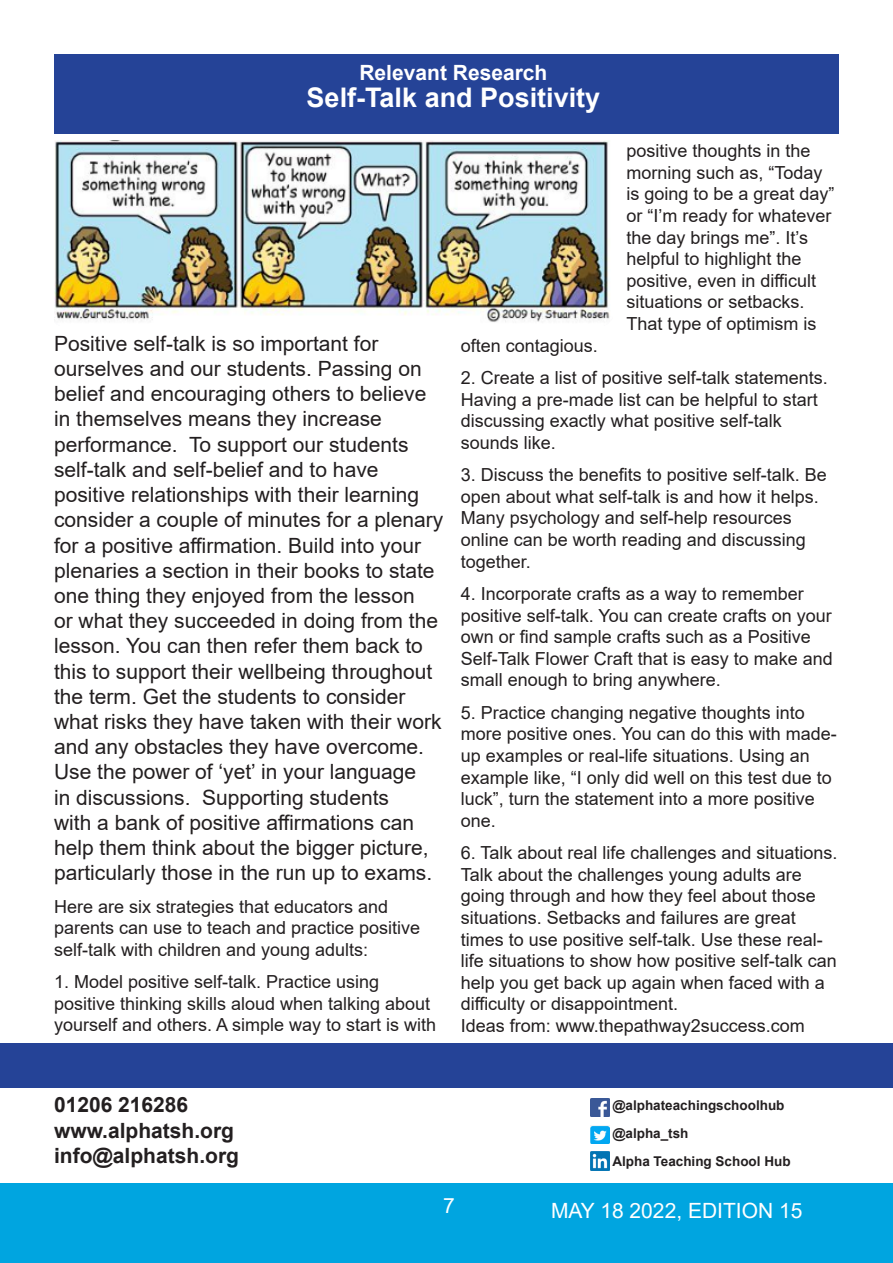
<style>
.page{position:relative;width:893px;height:1263px;background:#fff}
.page>*{position:absolute;margin:0;border:0;box-sizing:border-box;transform-origin:0 0}
.t1{font:700 27px "Arial";color:#fff}
.t2{font:21px/25.2px "Arial";color:#231f20}
.t3{font:700 21px "Arial";color:#231f20}
.t4{font:21px "Arial";color:#fff}
.t5{font:700 21px "Arial";color:#fff}
.t6{font:18px/21.6px "Arial";color:#231f20}
.t7{font:700 13.5px "Arial";color:#231f20}
</style>
<div class="page">
<div style="left:0;top:1183px;width:893px;height:80px;background:#00a5e0"></div>
<div style="left:54px;top:54px;width:785px;height:79px;background:#254397"></div>
<img style="left:590px;top:1098px;width:20px;height:19px">
<img style="left:590px;top:1125px;width:20px;height:18px">
<img style="left:590px;top:1152px;width:20px;height:18px">
<div style="left:0;top:1043px;width:893px;height:44px;background:#254397"></div>
<img style="left:54px;top:141px;width:556px;height:181px">
<p class="t5" style="left:359px;top:58px;width:189px">Relevant Research</p>
<p class="t1" style="left:307px;top:79px;width:295px">Self-Talk and Positivity</p>
<p class="t2" style="left:54px;top:331px;width:391px">Positive self-talk is so important for ourselves and our students. Passing on belief and encouraging others to believe in themselves means they increase performance. To support our students self-talk and self-belief and to have positive relationships with their learning consider a couple of minutes for a plenary for a positive affirmation. Build into your plenaries a section in their books to state one thing they enjoyed from the lesson<br>or what they succeeded in doing from the lesson. You can then refer them back to this to support their wellbeing throughout the term. Get the students to consider what risks they have taken with their work and any obstacles they have overcome.<br>Use the power of ‘yet’ in your language<br>in discussions. Supporting students<br>with a bank of positive affirmations can help them think about the bigger picture, particularly those in the run up to exams.</p>
<p class="t6" style="left:54px;top:895px;width:368px">Here are six strategies that educators and parents can use to teach and practice positive self-talk with children and young adults:</p>
<p class="t6" style="left:54px;top:971px;width:384px">1. Model positive self-talk. Practice using positive thinking skills aloud when talking about yourself and others. A simple way to start is with</p>
<p class="t6" style="left:626px;top:140px;width:210px">positive thoughts in the morning such as, “Today is going to be a great day” or “I’m ready for whatever the day brings me”. It’s helpful to highlight the positive, even in difficult situations or setbacks.<br>That type of optimism is</p>
<p class="t6" style="left:461px;top:334px;width:139px">often contagious.</p>
<p class="t6" style="left:461px;top:367px;width:369px">2. Create a list of positive self-talk statements.<br>Having a pre-made list can be helpful to start discussing exactly what positive self-talk sounds like.</p>
<p class="t6" style="left:461px;top:464px;width:368px">3. Discuss the benefits to positive self-talk. Be open about what self-talk is and how it helps.<br>Many psychology and self-help resources online can be worth reading and discussing together.</p>
<p class="t6" style="left:461px;top:583px;width:374px">4. Incorporate crafts as a way to remember positive self-talk. You can create crafts on your own or find sample crafts such as a Positive Self-Talk Flower Craft that is easy to make and small enough to bring anywhere.</p>
<p class="t6" style="left:461px;top:702px;width:378px">5. Practice changing negative thoughts into more positive ones. You can do this with made&shy;up examples or real-life situations. Using an example like, “I only did well on this test due to luck”, turn the statement into a more positive one.</p>
<p class="t6" style="left:461px;top:842px;width:378px">6. Talk about real life challenges and situations.<br>Talk about the challenges young adults are going through and how they feel about those situations. Setbacks and failures are great times to use positive self-talk. Use these real&shy;life situations to show how positive self-talk can help you get back up again when faced with a difficulty or disappointment.</p>
<p class="t6" style="left:461px;top:1015px;width:346px">Ideas from: www.thepathway2success.com</p>
<p class="t3" style="left:54px;top:1090px;width:136px">01206 216286</p>
<p class="t3" style="left:54px;top:1115px;width:182px">www.alphatsh.org</p>
<p class="t3" style="left:54px;top:1141px;width:186px">info@alphatsh.org</p>
<p class="t7" style="left:612px;top:1096px;width:174px">@alphateachingschoolhub</p>
<p class="t7" style="left:612px;top:1123px;width:78px">@alpha_tsh</p>
<p class="t7" style="left:612px;top:1151px;width:180px">Alpha Teaching School Hub</p>
<p class="t4" style="left:443px;top:1191px;width:13px">7</p>
<p class="t4" style="left:551px;top:1196px;width:253px">MAY 18 2022, EDITION 15</p>
</div>
